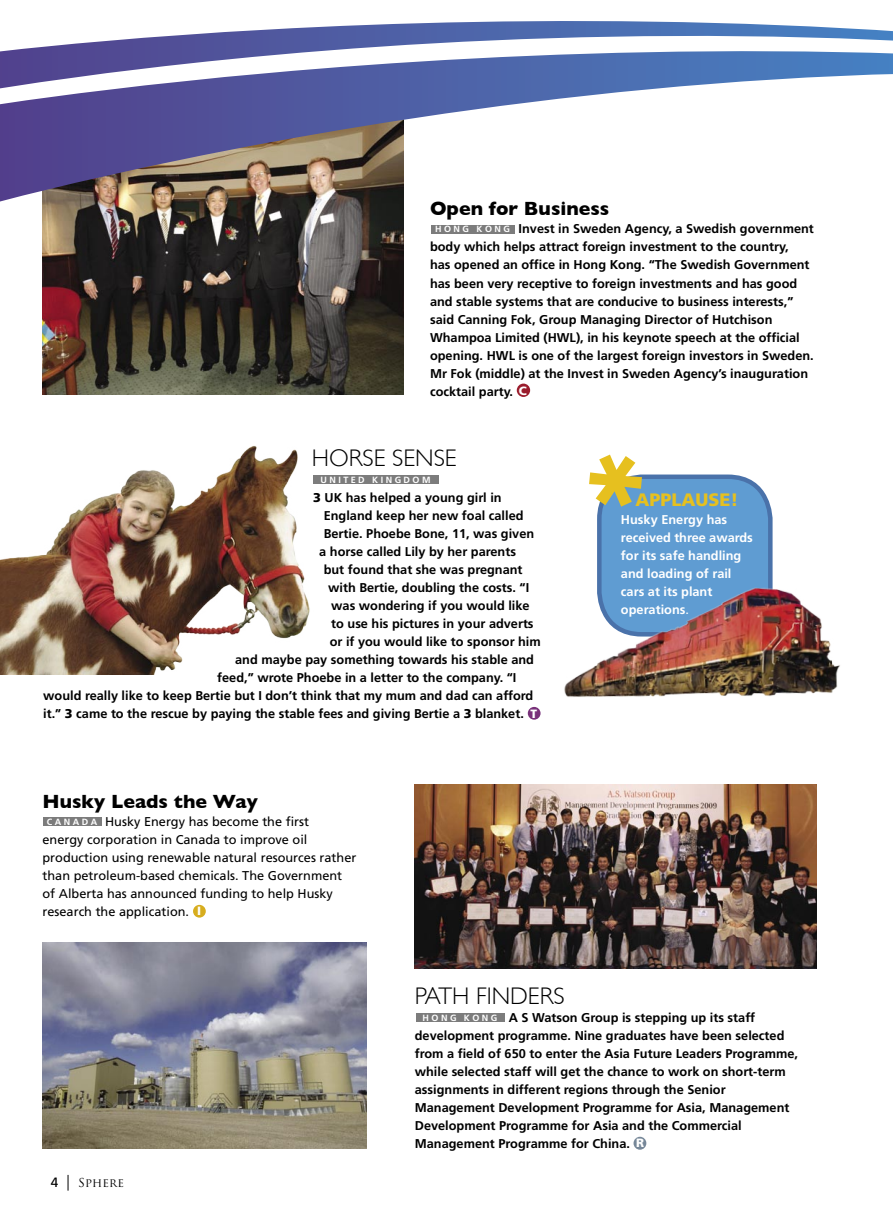
<style>
.page{position:relative;width:893px;height:1212px;background:#fff}
.page>*{position:absolute;margin:0;border:0;box-sizing:border-box;transform-origin:0 0}
.bodytext_2{font:300 24px "Gill Sans";color:#000}
.bodytext_2-2{font:700 19.5px "Gill Sans";color:#000}
.applause_head{font:900 18px "Frutiger LT Std";color:#e6c01f}
.bodytext_2-3{font:700 12.75px/18px "Frutiger LT Std";color:#000}
.bodytext_2-4{font:12.75px/18px "Frutiger LT Std";color:#000}
.bodytext_2-5{font:700 12.75px/18px "Frutiger LT Std";color:#fff}
.t1{font:12px "Trajan Pro";letter-spacing:.015em;color:#000}
.t2{font:900 12px "Frutiger LT Std";color:#fff}
.t3{font:700 9px "Frutiger LT Std";letter-spacing:.275em;color:#fff}
.s1{font-weight:900;font-size:12px;color:#fff}
.s2{font-weight:900}
.s3{font-weight:400}
.s4{font-family:"Frutiger LT Std";font-size:13.5px}
</style>
<div class="page">
<svg style="left:68px;top:1175px;width:1px;height:15px"></svg>
<img style="left:415px;top:785px;width:401px;height:184px">
<div style="left:416px;top:1013px;width:88px;height:9px;background:#7c7c7c"></div>
<div style="left:633px;top:1137px;width:13px;height:13px;background:#789;border-radius:50%"></div>
<div style="left:313px;top:475px;width:125px;height:9px;background:#7c7c7c"></div>
<img style="left:43px;top:942px;width:324px;height:206px">
<div style="left:43px;top:817px;width:58px;height:9px;background:#7c7c7c"></div>
<div style="left:193px;top:905px;width:13px;height:12px;background:#d7ad1e;border-radius:50%"></div>
<img style="left:0;top:446px;width:310px;height:229px">
<img style="left:501px;top:589px;width:339px;height:221px">
<img style="left:43px;top:208px;width:360px;height:187px">
<svg style="left:4px;top:21px;width:889px;height:30px"></svg>
<svg style="left:0;top:51px;width:893px;height:157px"></svg>
<div style="left:431px;top:225px;width:83px;height:8px;background:#7c7c7c"></div>
<div style="left:517px;top:384px;width:13px;height:13px;background:#9b1d2d;border-radius:50%"></div>
<svg style="left:587px;top:474px;width:188px;height:160px;background:#759ac5"></svg>
<p class="bodytext_2-2" style="left:430px;top:197px;width:181px">Open for Business</p>
<p class="t3" style="left:435px;top:224px;width:76px">HONG KONG</p>
<p class="bodytext_2-3" style="left:430px;top:220px;width:385px;text-indent:89px">Invest in Sweden Agency, a Swedish government body which helps attract foreign investment to the country,<br>has opened an office in Hong Kong. “The Swedish Government has been very receptive to foreign investments and has good and stable systems that are conducive to business interests,” said Canning Fok, Group Managing Director of Hutchison Whampoa Limited (HWL), in his keynote speech at the official opening. HWL is one of the largest foreign investors in Sweden.<br>Mr Fok (middle) at the Invest in Sweden Agency’s inauguration cocktail party. <span class="s1">C</span></p>
<p class="bodytext_2" style="left:312px;top:444px;width:146px">HORSE SENSE</p>
<p class="t3" style="left:320px;top:474px;width:112px">UNITED KINGDOM</p>
<p class="bodytext_2-3" style="left:313px;top:489px;width:190px"><span class="s2">3</span> UK has helped a young girl in</p>
<p class="bodytext_2-3" style="left:324px;top:507px;width:201px">England keep her new foal called</p>
<p class="bodytext_2-3" style="left:324px;top:525px;width:212px">Bertie. Phoebe Bone, 11, was given</p>
<p class="bodytext_2-3" style="left:319px;top:543px;width:198px">a horse called Lily by her parents</p>
<p class="bodytext_2-3" style="left:324px;top:561px;width:200px">but found that she was pregnant</p>
<p class="bodytext_2-3" style="left:328px;top:579px;width:202px">with Bertie, doubling the costs. “I</p>
<p class="bodytext_2-3" style="left:331px;top:597px;width:200px">was wondering if you would like</p>
<p class="bodytext_2-3" style="left:331px;top:615px;width:204px">to use his pictures in your adverts</p>
<p class="bodytext_2-3" style="left:330px;top:633px;width:213px">or if you would like to sponsor him</p>
<p class="bodytext_2-3" style="left:235px;top:651px;width:300px">and maybe pay something towards his stable and</p>
<p class="bodytext_2-3" style="left:217px;top:669px;width:301px">feed,” wrote Phoebe in a letter to the company. “I</p>
<p class="bodytext_2-3" style="left:43px;top:687px;width:492px">would really like to keep Bertie but I don’t think that my mum and dad can afford</p>
<p class="bodytext_2-3" style="left:43px;top:705px;width:482px">it.” <span class="s2">3</span> came to the rescue by paying the stable fees and giving Bertie a <span class="s2">3</span> blanket.</p>
<p class="t2" style="left:531px;top:706px;width:8px">T</p>
<p class="bodytext_2-2" style="left:43px;top:790px;width:217px">Husky Leads the Way</p>
<p class="t3" style="left:47px;top:816px;width:52px">CANADA</p>
<p class="bodytext_2-4" style="left:105px;top:813px;width:206px">Husky Energy has become the first</p>
<p class="bodytext_2-4" style="left:43px;top:831px;width:315px">energy corporation in Canada to improve oil production using renewable natural resources rather than petroleum-based chemicals. The Government of Alberta has announced funding to help Husky research the application.</p>
<p class="t2" style="left:197px;top:904px;width:6px">I</p>
<p class="applause_head" style="left:635px;top:489px;width:104px">APPLAUSE!</p>
<p class="bodytext_2-5" style="left:621px;top:511px;width:133px">Husky Energy has received three awards for its safe handling and loading of rail cars at its plant operations<span class="s3">.</span></p>
<p class="t1" style="left:51px;top:1175px;width:75px"><span class="s4">4</span> SPHERE</p>
<p class="bodytext_2" style="left:415px;top:982px;width:151px">PATH FINDERS</p>
<p class="t3" style="left:423px;top:1012px;width:76px">HONG KONG</p>
<p class="bodytext_2-3" style="left:415px;top:1009px;width:385px;text-indent:94px">A S Watson Group is stepping up its staff development programme. Nine graduates have been selected from a field of 650 to enter the Asia Future Leaders Programme, while selected staff will get the chance to work on short-term assignments in different regions through the Senior</p>
<p class="bodytext_2-3" style="left:415px;top:1099px;width:376px">Management Development Programme for Asia, Management<br>Development Programme for Asia and the Commercial<br>Management Programme for China.</p>
<p class="t2" style="left:636px;top:1136px;width:10px">R</p>
</div>
